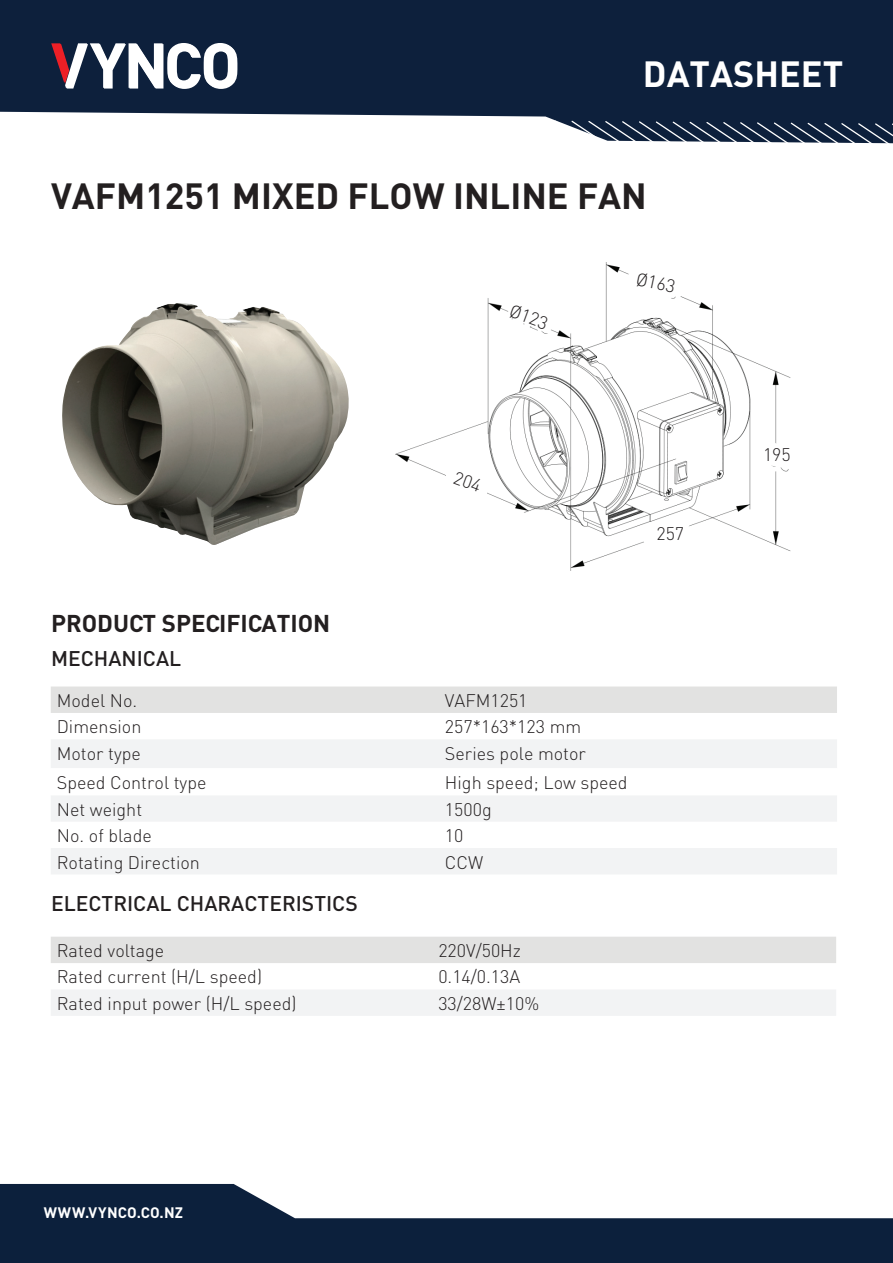
<style>
.page{position:relative;width:893px;height:1263px;background:#fff}
.page>*{position:absolute;margin:0;border:0;box-sizing:border-box;transform-origin:0 0}
.t1{font:700 36px "DIN";color:#231f20}
.t2{font:700 36px "DIN";color:#fff}
.t3{font:700 24px "DIN";color:#231f20}
.t4{font:500 21px "DIN";color:#231f20}
.t5{font:300 18px "DIN";color:#231f20}
.t6{font:700 15px "DIN";letter-spacing:.045em;color:#fff}
</style>
<div class="page">
<svg style="left:0;top:1184px;width:893px;height:79px;fill:#0c203c"></svg>
<div style="left:0;top:0;width:893px;height:119px;background:#0d203c"></div>
<svg style="left:552px;top:119px;width:341px;height:25px"></svg>
<img style="left:396px;top:262px;width:395px;height:308px">
<div style="left:51px;top:686px;width:786px;height:27px;background:#e2e2e1"></div>
<svg style="left:51px;top:740px;width:786px;height:134px;fill:#f2f3f4"></svg>
<svg style="left:51px;top:768px;width:786px;height:27px"></svg>
<div style="left:51px;top:937px;width:785px;height:26px;background:#e2e2e1"></div>
<div style="left:51px;top:990px;width:785px;height:26px;background:#f2f3f4"></div>
<svg style="left:51px;top:43px;width:186px;height:46px"></svg>
<img style="left:62px;top:303px;width:287px;height:242px">
<div style="left:446px;top:463px;width:41px;height:38px;background:#fff"></div>
<svg style="left:508px;top:298px;width:46px;height:36px"></svg>
<svg style="left:759px;top:437px;width:32px;height:32px"></svg>
<svg style="left:628px;top:262px;width:57px;height:36px"></svg>
<svg style="left:643px;top:512px;width:47px;height:40px"></svg>
<h1 class="t2" style="left:643px;top:50px;width:202px">DATASHEET</h1>
<h1 class="t1" style="left:51px;top:173px;width:597px">VAFM1251 MIXED FLOW INLINE FAN</h1>
<p class="t5" style="left:514px;top:300px;width:41px;rotate:20deg">Ø123</p>
<p class="t5" style="left:639px;top:268px;width:41px;rotate:12deg">Ø163</p>
<h2 class="t3" style="left:51px;top:607px;width:281px">PRODUCT SPECIFICATION</h2>
<p class="t4" style="left:51px;top:645px;width:132px">MECHANICAL</p>
<p class="t5" style="left:57px;top:689px;width:82px">Model No.</p>
<p class="t5" style="left:445px;top:689px;width:84px">VAFM1251</p>
<p class="t5" style="left:57px;top:716px;width:86px">Dimension</p>
<p class="t5" style="left:445px;top:716px;width:138px">257*163*123 mm</p>
<p class="t5" style="left:57px;top:742px;width:86px">Motor type</p>
<p class="t5" style="left:445px;top:742px;width:142px">Series pole motor</p>
<p class="t5" style="left:57px;top:771px;width:151px">Speed Control type</p>
<p class="t5" style="left:445px;top:771px;width:184px">High speed; Low speed</p>
<p class="t5" style="left:57px;top:798px;width:87px">Net weight</p>
<p class="t5" style="left:445px;top:798px;width:48px">1500g</p>
<p class="t5" style="left:57px;top:824px;width:97px">No. of blade</p>
<p class="t5" style="left:445px;top:824px;width:20px">10</p>
<p class="t5" style="left:57px;top:851px;width:145px">Rotating Direction</p>
<p class="t5" style="left:445px;top:851px;width:40px">CCW</p>
<p class="t4" style="left:51px;top:890px;width:308px">ELECTRICAL CHARACTERISTICS</p>
<p class="t5" style="left:57px;top:939px;width:109px">Rated voltage</p>
<p class="t5" style="left:438px;top:939px;width:84px">220V/50Hz</p>
<p class="t5" style="left:57px;top:966px;width:207px">Rated current (H/L speed)</p>
<p class="t5" style="left:438px;top:966px;width:83px">0.14/0.13A</p>
<p class="t5" style="left:57px;top:992px;width:241px">Rated input power (H/L speed)</p>
<p class="t5" style="left:438px;top:992px;width:102px">33/28W±10%</p>
<p class="t5" style="left:656px;top:522px;width:29px">257</p>
<p class="t6" style="left:44px;top:1203px;width:141px">WWW.VYNCO.CO.NZ</p>
<p class="t5" style="left:763px;top:444px;width:29px">195</p>
</div>
